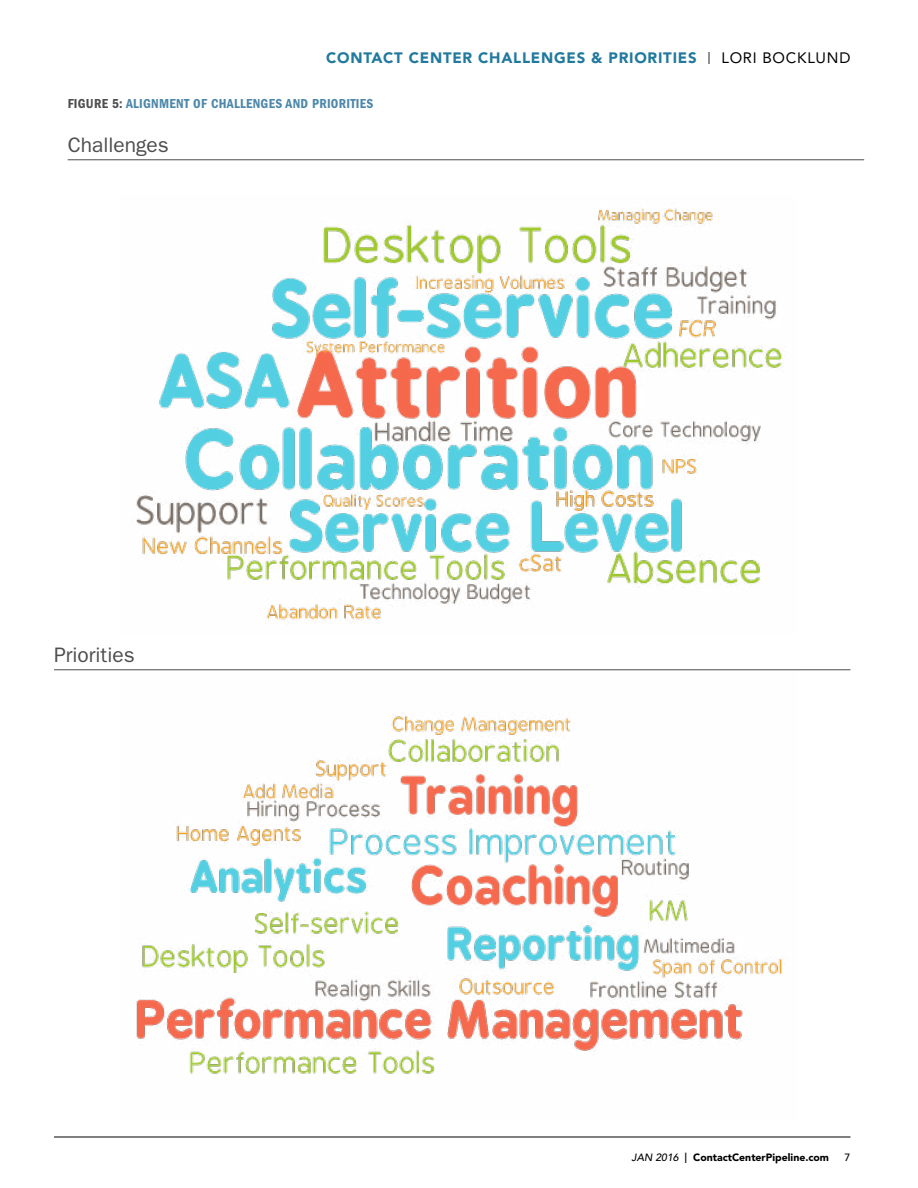
<style>
.page{position:relative;width:918px;height:1188px;background:#fff}
.page>*{position:absolute;margin:0;border:0;box-sizing:border-box;transform-origin:0 0}
.t1{font:21px "Franklin Gothic";color:#4d4d4f}
.t2{font:900 15px "Avenir";letter-spacing:.05em;color:#21799e}
.t3{font:600 condensed 13.5px "Franklin Gothic";letter-spacing:.02em;color:#4d87a9}
.t4{font:900 10.5px "Avenir";color:#000}
.t5{font:500 10.5px "Avenir";color:#000}
.s1{font-weight:400;font-size:12px;color:#000}
.s2{font-weight:400;color:#000}
.s3{color:#4d4d4f}
.s4{font-weight:500;font-style:italic}
</style>
<div class="page">
<hr style="left:54px;top:1137px;width:796px;height:1px;background:#000">
<img style="left:136px;top:208px;width:647px;height:416px">
<img style="left:136px;top:712px;width:646px;height:362px">
<hr style="left:68px;top:160px;width:796px;height:1px;background:#4d4d4f">
<hr style="left:54px;top:670px;width:796px;height:1px;background:#4d4d4f">
<p class="t2" style="left:326px;top:48px;width:526px">CONTACT CENTER CHALLENGES &amp; PRIORITIES <span class="s1">|</span> <span class="s2">LORI BOCKLUND</span></p>
<p class="t3" style="left:68px;top:96px;width:307px"><span class="s3">FIGURE 5:</span> ALIGNMENT OF CHALLENGES AND PRIORITIES</p>
<h1 class="t1" style="left:68px;top:133px;width:103px">Challenges</h1>
<h1 class="t1" style="left:54px;top:643px;width:82px">Priorities</h1>
<p class="t4" style="left:632px;top:1151px;width:199px"><span class="s4">JAN 2016</span> ❘ ContactCenterPipeline.com</p>
<p class="t5" style="left:845px;top:1151px;width:7px">7</p>
</div>
